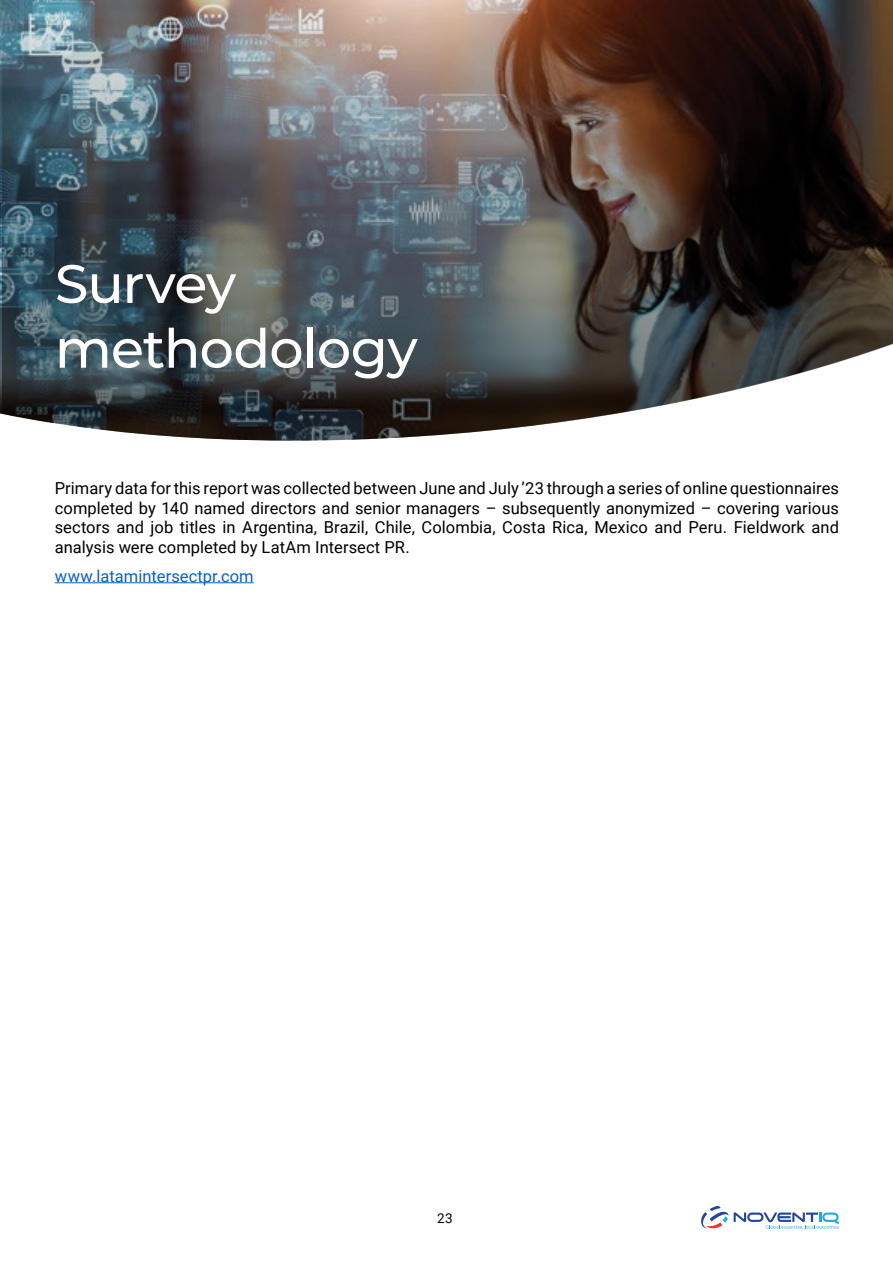
<style>
.page{position:relative;width:893px;height:1263px;background:#fff}
.page>*{position:absolute;margin:0;border:0;box-sizing:border-box;transform-origin:0 0}
.t1{font:500 54px/64.8px "Montserrat";letter-spacing:-.02em;color:#fff}
.t2{font:16.5px/19.8px "Roboto";letter-spacing:.005em;color:#000;text-align:justify}
.t3{font:16.5px "Roboto";letter-spacing:.005em;color:#0563c1}
.t4{font:13.5px "Roboto";color:#000}
</style>
<div class="page">
<img style="left:2px;top:0;width:891px;height:441px">
<svg style="left:701px;top:1206px;width:138px;height:23px"></svg>
<hr style="left:55px;top:582px;width:199px;height:1px;background:#0563c1">
<h1 class="t1" style="left:55px;top:249px;width:364px">Survey methodology</h1>
<p class="t2" style="left:55px;top:477px;width:786px">Primary data for this report was collected between June and July ’23 through a series of online questionnaires completed by 140 named directors and senior managers – subsequently anonymized – covering various sectors and job titles in Argentina, Brazil, Chile, Colombia, Costa Rica, Mexico and Peru. Fieldwork and analysis were completed by LatAm Intersect PR.</p>
<p class="t3" style="left:55px;top:564px;width:200px">www.latamintersectpr.com</p>
<p class="t4" style="left:437px;top:1209px;width:17px">23</p>
</div>
